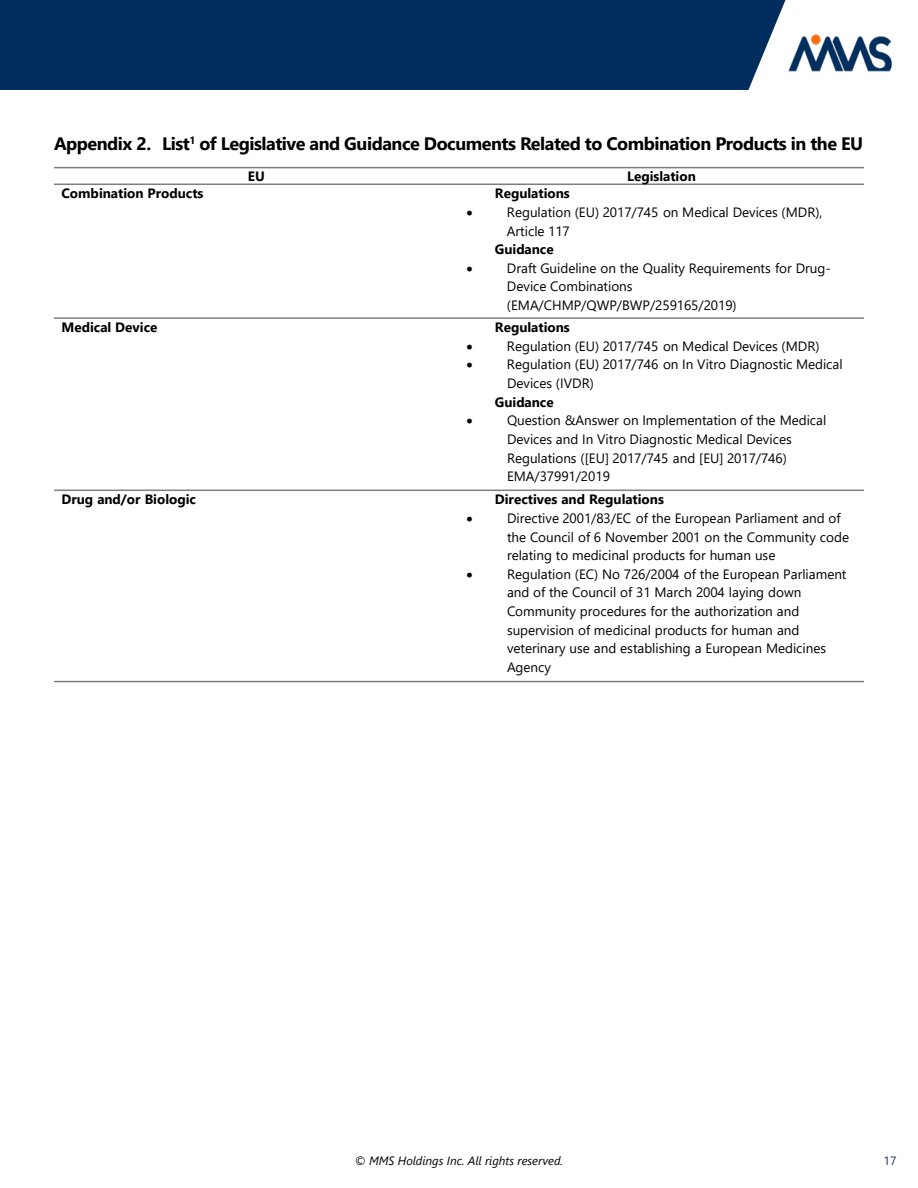
<style>
.page{position:relative;width:918px;height:1188px;background:#fff}
.page>*{position:absolute;margin:0;border:0;box-sizing:border-box;transform-origin:0 0}
.Appendix_Title{font:700 18px "Segoe UI";letter-spacing:-.025em;color:#000}
.t1{font:13.5px/18.6px "Segoe UI";color:#000}
.t2{font:700 13.5px "Segoe UI";letter-spacing:-.005em;color:#000}
.t3{font:13.5px "Symbol";color:#000}
.t4{font:italic 12px "Segoe UI";color:#000}
.t5{font:12px "Segoe UI";color:#1a305c}
</style>
<div class="page">
<div style="left:0;top:0;width:785px;height:90px;background:#002d5d"></div>
<img style="left:788px;top:34px;width:104px;height:38px">
<hr style="left:54px;top:184px;width:810px;height:1px;background:#7f7f7f">
<hr style="left:54px;top:317px;width:810px;height:2px;background:#7f7f7f">
<hr style="left:54px;top:490px;width:810px;height:1px;background:#7f7f7f">
<hr style="left:54px;top:167px;width:810px;height:1px;background:#7f7f7f">
<hr style="left:54px;top:681px;width:810px;height:1px;background:#7f7f7f">
<p class="Appendix_Title" style="left:54px;top:127px;width:811px">Appendix 2. List<sup>1</sup> of Legislative and Guidance Documents Related to Combination Products in the EU</p>
<p class="t2" style="left:248px;top:163px;width:18px">EU</p>
<p class="t2" style="left:627px;top:163px;width:70px">Legislation</p>
<p class="t2" style="left:61px;top:181px;width:144px">Combination Products</p>
<p class="t2" style="left:495px;top:181px;width:76px">Regulations</p>
<p class="t3" style="left:466px;top:203px;width:8px">•</p>
<p class="t1" style="left:507px;top:202px;width:317px">Regulation (EU) 2017/745 on Medical Devices (MDR),</p>
<p class="t1" style="left:507px;top:220px;width:64px">Article 117</p>
<p class="t2" style="left:495px;top:237px;width:60px">Guidance</p>
<p class="t3" style="left:466px;top:259px;width:8px">•</p>
<p class="t1" style="left:507px;top:258px;width:325px">Draft Guideline on the Quality Requirements for Drug-<br>Device Combinations (EMA/CHMP/QWP/BWP/259165/2019)</p>
<p class="t2" style="left:61px;top:315px;width:98px">Medical Device</p>
<p class="t2" style="left:495px;top:315px;width:76px">Regulations</p>
<p class="t3" style="left:466px;top:337px;width:8px">•</p>
<p class="t1" style="left:507px;top:335px;width:314px">Regulation (EU) 2017/745 on Medical Devices (MDR)</p>
<p class="t3" style="left:466px;top:356px;width:8px">•</p>
<p class="t1" style="left:507px;top:354px;width:337px">Regulation (EU) 2017/746 on In Vitro Diagnostic Medical</p>
<p class="t1" style="left:507px;top:373px;width:88px">Devices (IVDR)</p>
<p class="t2" style="left:495px;top:389px;width:60px">Guidance</p>
<p class="t3" style="left:467px;top:412px;width:8px">•</p>
<p class="t1" style="left:507px;top:410px;width:321px">Question &amp;Answer on Implementation of the Medical Devices and In Vitro Diagnostic Medical Devices Regulations ([EU] 2017/745 and [EU] 2017/746)<br>EMA/37991/2019</p>
<p class="t2" style="left:62px;top:487px;width:136px">Drug and/or Biologic</p>
<p class="t2" style="left:495px;top:487px;width:171px">Directives and Regulations</p>
<p class="t3" style="left:467px;top:509px;width:8px">•</p>
<p class="t1" style="left:507px;top:508px;width:344px">Directive 2001/83/EC of the European Parliament and of the Council of 6 November 2001 on the Community code relating to medicinal products for human use</p>
<p class="t3" style="left:467px;top:565px;width:8px">•</p>
<p class="t1" style="left:507px;top:564px;width:341px">Regulation (EC) No 726/2004 of the European Parliament and of the Council of 31 March 2004 laying down Community procedures for the authorization and supervision of medicinal products for human and veterinary use and establishing a European Medicines Agency</p>
<p class="t4" style="left:355px;top:1150px;width:210px">© MMS Holdings Inc. All rights reserved.</p>
<p class="t5" style="left:884px;top:1150px;width:14px">17</p>
</div>
